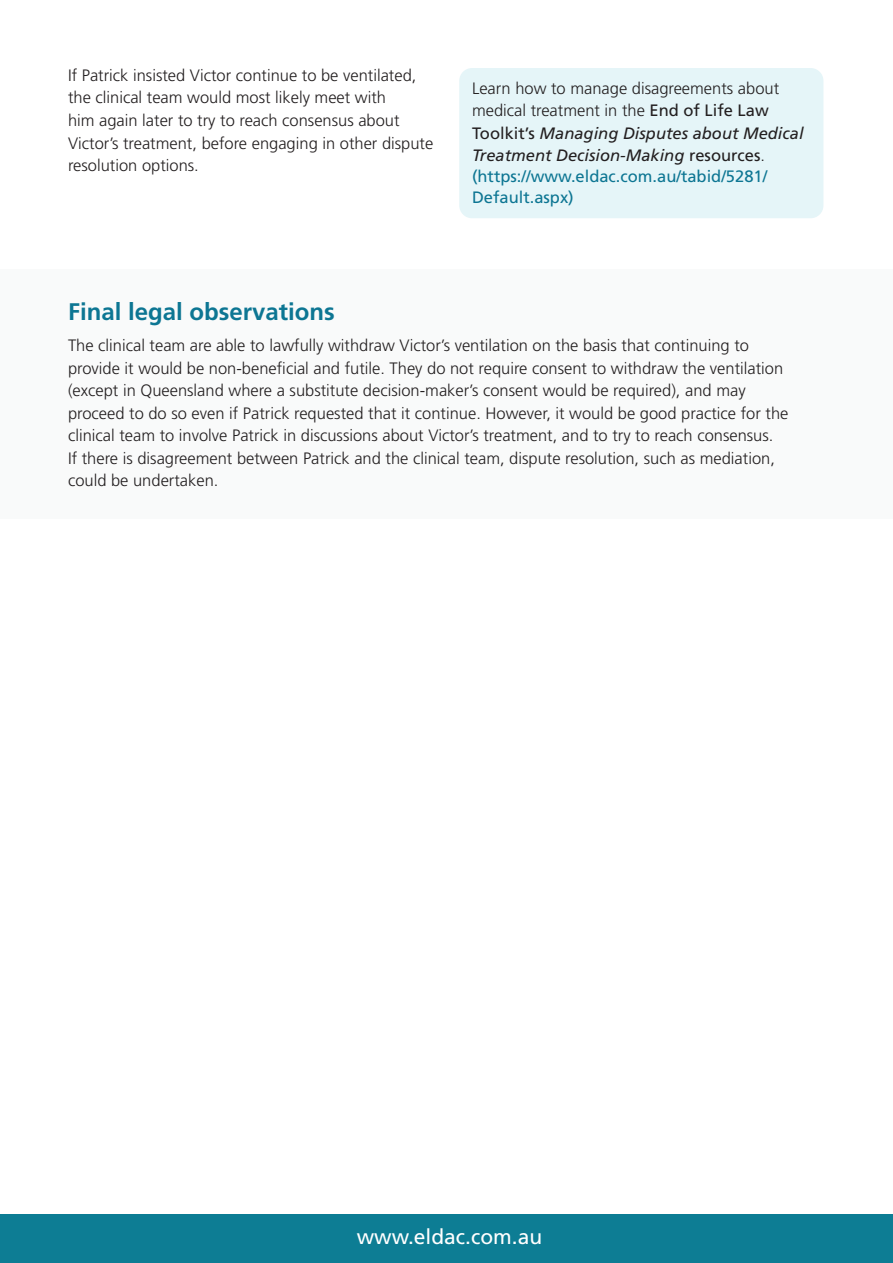
<style>
.page{position:relative;width:893px;height:1263px;background:#fff}
.page>*{position:absolute;margin:0;border:0;box-sizing:border-box;transform-origin:0 0}
.Heading_2{font:700 24px "Frutiger";color:#0d7693}
.Body{font:21px "Frutiger";color:#fff}
.Body-2{font:300 16.5px/22.5px "Frutiger";color:#231f20}
.Body-3{font:16.5px/21px "Frutiger";color:#0d7693}
.s1{font-weight:400}
.s2{font-weight:400;font-style:italic}
</style>
<div class="page">
<div style="left:0;top:269px;width:893px;height:250px;background:#f9fafa"></div>
<div style="left:459px;top:68px;width:364px;height:150px;background:#e5f5f8;border-radius:13px"></div>
<div style="left:0;top:1214px;width:893px;height:49px;background:#0d7d94"></div>
<p class="Body-2" style="left:68px;top:64px;width:367px">If Patrick insisted Victor continue to be ventilated, the clinical team would most likely meet with<br>him again later to try to reach consensus about Victor’s treatment, before engaging in other dispute resolution options.</p>
<p class="Body-2" style="left:472px;top:77px;width:333px">Learn how to manage disagreements about medical treatment in the <span class="s1">End of Life Law Toolkit’s</span> <span class="s2">Managing Disputes about Medical Treatment Decision-Making</span> <span class="s1">resources</span>.</p>
<p class="Body-3" style="left:472px;top:166px;width:297px">(https://www.eldac.com.au/tabid/5281/<br>Default.aspx)</p>
<h2 class="Heading_2" style="left:68px;top:298px;width:268px">Final legal observations</h2>
<p class="Body-2" style="left:68px;top:334px;width:722px">The clinical team are able to lawfully withdraw Victor’s ventilation on the basis that continuing to provide it would be non-beneficial and futile. They do not require consent to withdraw the ventilation (except in Queensland where a substitute decision-maker’s consent would be required), and may proceed to do so even if Patrick requested that it continue. However, it would be good practice for the clinical team to involve Patrick in discussions about Victor’s treatment, and to try to reach consensus.<br>If there is disagreement between Patrick and the clinical team, dispute resolution, such as mediation, could be undertaken.</p>
<p class="Body" style="left:357px;top:1224px;width:187px">www.eldac.com.au</p>
</div>
